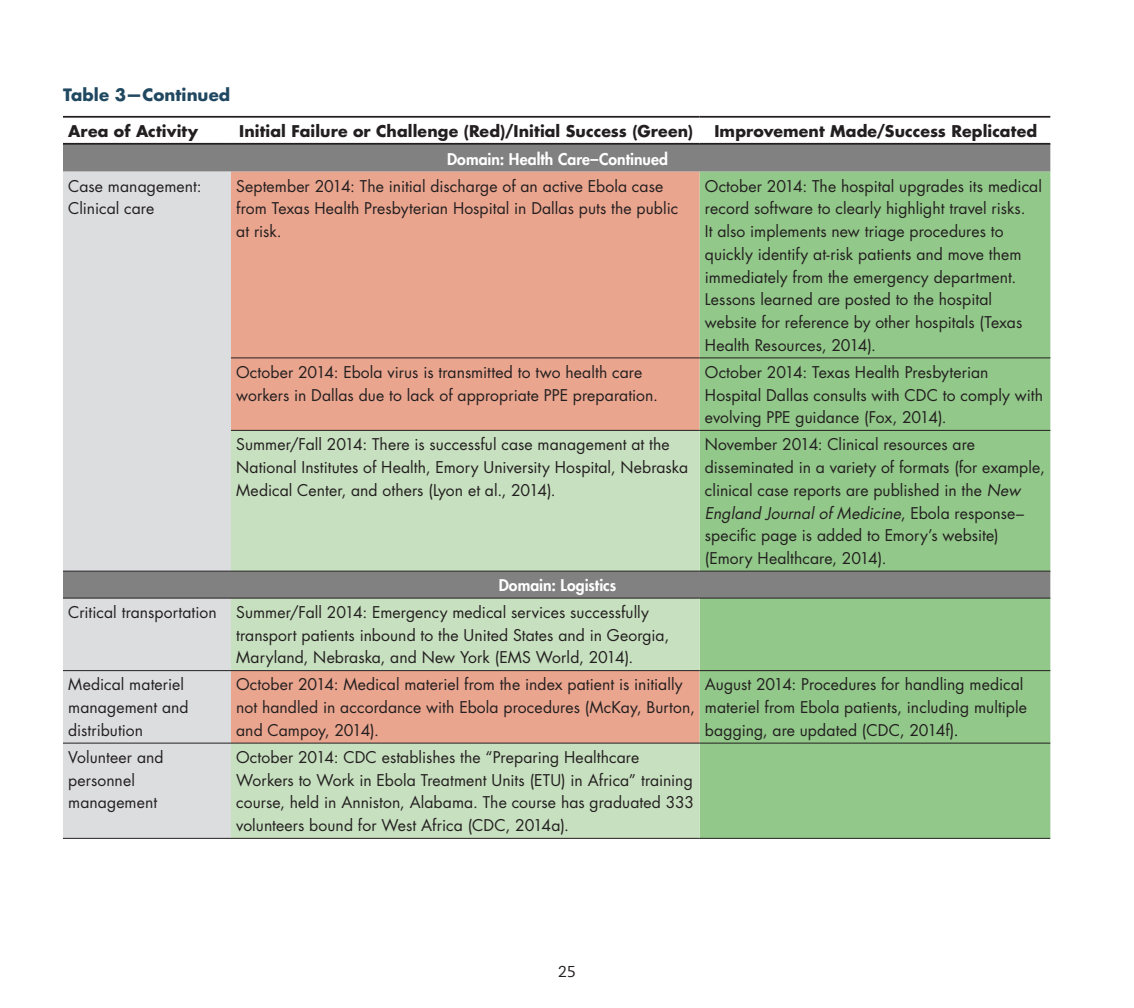
<style>
.page{position:relative;width:1134px;height:1008px;background:#fff}
.page>*{position:absolute;margin:0;border:0;box-sizing:border-box;transform-origin:0 0}
.t1{font:700 16.62px "Futura Std";letter-spacing:.005em;color:#204860}
.t2{font:15.75px/22.8px "Futura Std";letter-spacing:.005em;color:#231f20}
.t3{font:700 15.75px "Futura Std";letter-spacing:.005em;color:#231f20}
.t4{font:800 15.75px "Futura Std";letter-spacing:.005em;color:#fff}
.t5{font:15.75px "Caecilia LT Std";color:#231f20}
.s1{font-style:italic}
.s2{color:#040503}
</style>
<div class="page">
<div style="left:63px;top:145px;width:987px;height:27px;background:#808180"></div>
<div style="left:63px;top:172px;width:168px;height:666px;background:#dcdddf"></div>
<div style="left:231px;top:172px;width:469px;height:258px;background:#eaa58e"></div>
<div style="left:700px;top:172px;width:350px;height:666px;background:#92c889"></div>
<svg style="left:231px;top:431px;width:469px;height:407px;fill:#c7e0bf"></svg>
<hr style="left:63px;top:116px;width:168px;height:2px;background:#231f20">
<hr style="left:231px;top:116px;width:469px;height:2px;background:#231f20">
<hr style="left:700px;top:116px;width:350px;height:2px;background:#231f20">
<hr style="left:63px;top:143px;width:168px;height:2px;background:#231f20">
<hr style="left:231px;top:143px;width:469px;height:2px;background:#231f20">
<hr style="left:700px;top:143px;width:350px;height:2px;background:#231f20">
<hr style="left:231px;top:358px;width:469px;height:1px;background:#231f20">
<hr style="left:700px;top:358px;width:350px;height:1px;background:#231f20">
<hr style="left:231px;top:430px;width:469px;height:1px;background:#231f20">
<hr style="left:700px;top:430px;width:350px;height:1px;background:#231f20">
<hr style="left:63px;top:571px;width:168px;height:1px;background:#231f20">
<hr style="left:231px;top:571px;width:469px;height:1px;background:#231f20">
<hr style="left:700px;top:571px;width:350px;height:1px;background:#231f20">
<hr style="left:63px;top:598px;width:168px;height:1px;background:#231f20">
<hr style="left:231px;top:598px;width:469px;height:1px;background:#231f20">
<hr style="left:700px;top:598px;width:350px;height:1px;background:#231f20">
<hr style="left:63px;top:670px;width:168px;height:1px;background:#231f20">
<hr style="left:231px;top:670px;width:469px;height:1px;background:#231f20">
<hr style="left:700px;top:670px;width:350px;height:1px;background:#231f20">
<hr style="left:63px;top:743px;width:168px;height:1px;background:#231f20">
<hr style="left:231px;top:743px;width:469px;height:1px;background:#231f20">
<hr style="left:700px;top:743px;width:350px;height:1px;background:#231f20">
<hr style="left:63px;top:838px;width:168px;height:1px;background:#231f20">
<hr style="left:231px;top:838px;width:469px;height:1px;background:#231f20">
<hr style="left:700px;top:838px;width:350px;height:1px;background:#231f20">
<p class="t1" style="left:63px;top:84px;width:169px">Table 3—Continued</p>
<p class="t3" style="left:68px;top:120px;width:131px">Area of Activity</p>
<p class="t3" style="left:239px;top:120px;width:455px">Initial Failure or Challenge (Red)/Initial Success (Green)</p>
<p class="t3" style="left:714px;top:120px;width:324px">Improvement Made/Success Replicated</p>
<p class="t4" style="left:447px;top:149px;width:222px">Domain: Health Care–Continued</p>
<p class="t2" style="left:68px;top:175px;width:135px">Case management:<br>Clinical care</p>
<p class="t2" style="left:236px;top:175px;width:444px">September 2014: The initial discharge of an active Ebola case from Texas Health Presbyterian Hospital in Dallas puts the public at risk.</p>
<p class="t2" style="left:705px;top:175px;width:339px">October 2014: The hospital upgrades its medical record software to clearly highlight travel risks.<br>It also implements new triage procedures to quickly identify at-risk patients and move them immediately from the emergency department.<br>Lessons learned are posted to the hospital website for reference by other hospitals (Texas Health Resources, 2014).</p>
<p class="t2" style="left:236px;top:361px;width:423px">October 2014: Ebola virus is transmitted to two health care workers in Dallas due to lack of appropriate PPE preparation.</p>
<p class="t2" style="left:705px;top:361px;width:340px">October 2014: Texas Health Presbyterian<br>Hospital Dallas consults with CDC to comply with evolving PPE guidance (Fox, 2014).</p>
<p class="t2" style="left:236px;top:433px;width:453px">Summer/Fall 2014: There is successful case management at the<br>National Institutes of Health, Emory University Hospital, Nebraska<br>Medical Center, and others (Lyon et al., 2014).</p>
<p class="t2" style="left:705px;top:433px;width:341px">November 2014: Clinical resources are disseminated in a variety of formats (for example, clinical case reports are published in the <span class="s1">New England Journal of Medicine</span>, Ebola response– specific page is added to Emory’s website) (Emory Healthcare, 2014).</p>
<p class="t4" style="left:499px;top:575px;width:119px">Domain: Logistics</p>
<p class="t2" style="left:236px;top:601px;width:434px;text-indent:-168px">Critical transportation Summer/Fall 2014: Emergency medical services successfully transport patients inbound to the United States and in Georgia,<br>Maryland, Nebraska, and New York (EMS World, 2014).</p>
<p class="t2" style="left:68px;top:673px;width:122px">Medical materiel management and distribution</p>
<p class="t2" style="left:236px;top:673px;width:460px">October 2014: Medical materiel from the index patient is initially not handled in accordance with Ebola procedures (McKay, Burton, and Campoy, 2014).</p>
<p class="t2" style="left:705px;top:673px;width:324px">August 2014: Procedures for handling medical materiel from Ebola patients, including multiple bagging, are updated (CDC, 2014f)<span class="s2">.</span></p>
<p class="t2" style="left:68px;top:746px;width:97px">Volunteer and personnel management</p>
<p class="t2" style="left:236px;top:746px;width:459px">October 2014: CDC establishes the “Preparing Healthcare Workers to Work in Ebola Treatment Units (ETU) in Africa” training course, held in Anniston, Alabama. The course has graduated 333 volunteers bound for West Africa (CDC, 2014a).</p>
<p class="t5" style="left:558px;top:962px;width:19px">25</p>
</div>
